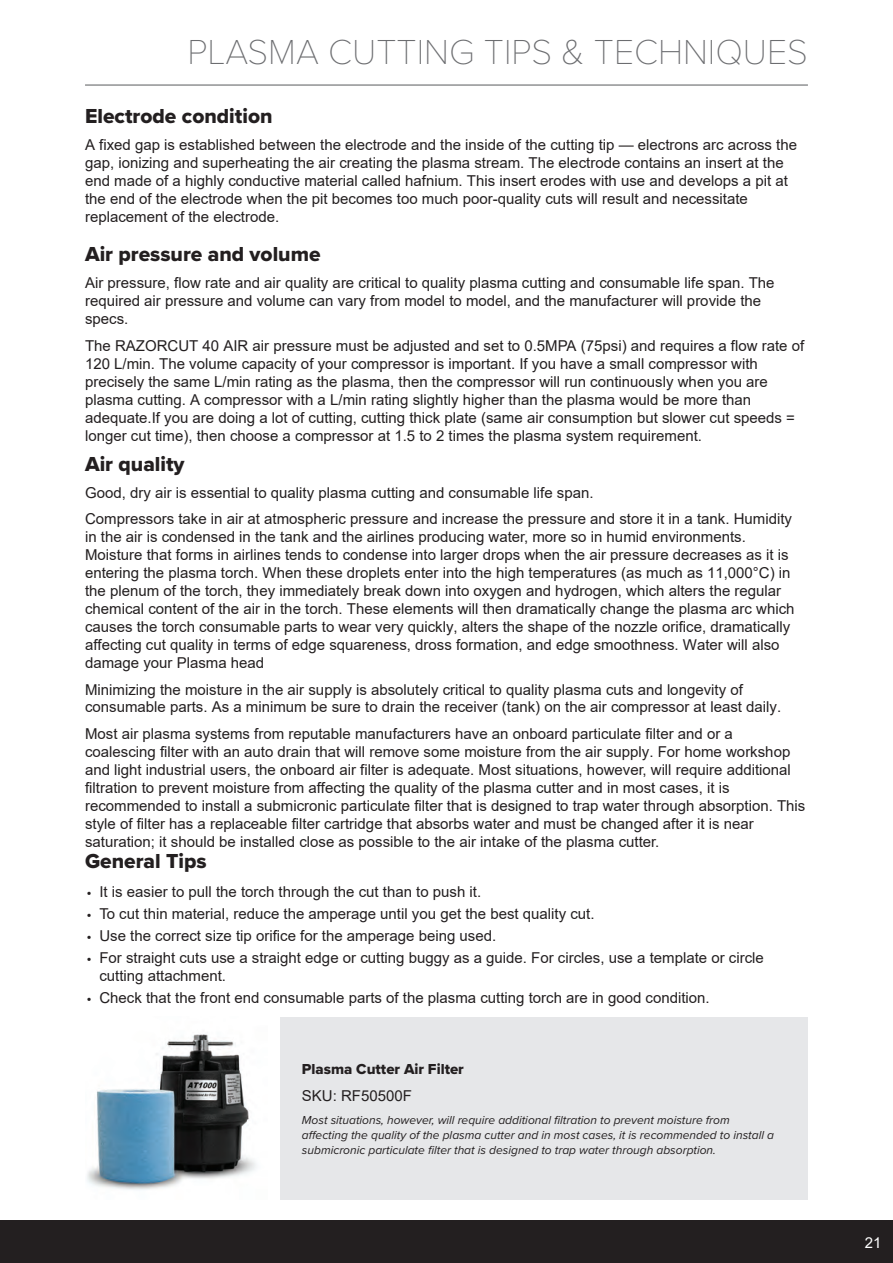
<style>
.page{position:relative;width:893px;height:1263px;background:#fff}
.page>*{position:absolute;margin:0;border:0;box-sizing:border-box;transform-origin:0 0}
.t1{font:100 36px "Proxima Nova T";color:#6c6d70}
.t2{font:21px "Proxima Nova Extrabld";color:#231f20}
.t3{font:15px/18px "Arial";color:#231f20}
.t4{font:15px "Proxima Nova Extrabld";color:#231f20}
.t5{font:15px "Arial";color:#231f20}
.t6{font:15px "Arial";color:#fff}
.t7{font:italic 12px/15px "Proxima Nova";color:#231f20}
.s1{font-family:"Proxima Nova"}
</style>
<div class="page">
<hr style="left:85px;top:84px;width:723px;height:2px;background:#6c6d70">
<img style="left:87px;top:1034px;width:169px;height:156px">
<div style="left:281px;top:1017px;width:527px;height:182px;background:#e6e7e9"></div>
<div style="left:0;top:1220px;width:893px;height:43px;background:#231f20"></div>
<h1 class="t1" style="left:187px;top:25px;width:622px">PLASMA CUTTING TIPS &amp; TECHNIQUES</h1>
<h2 class="t2" style="left:85px;top:100px;width:189px">Electrode condition</h2>
<p class="t3" style="left:85px;top:135px;width:714px">A fixed gap is established between the electrode and the inside of the cutting tip — electrons arc across the gap, ionizing and superheating the air creating the plasma stream. The electrode contains an insert at the end made of a highly conductive material called hafnium. This insert erodes with use and develops a pit at the end of the electrode when the pit becomes too much poor-quality cuts will result and necessitate replacement of the electrode.</p>
<h2 class="t2" style="left:85px;top:238px;width:237px">Air pressure and volume</h2>
<p class="t3" style="left:85px;top:274px;width:691px">Air pressure, flow rate and air quality are critical to quality plasma cutting and consumable life span. The required air pressure and volume can vary from model to model, and the manufacturer will provide the specs.</p>
<p class="t3" style="left:85px;top:336px;width:721px">The RAZORCUT 40 AIR air pressure must be adjusted and set to 0.5MPA (75psi) and requires a flow rate of 120 L/min. The volume capacity of your compressor is important. If you have a small compressor with precisely the same L/min rating as the plasma, then the compressor will run continuously when you are plasma cutting. A compressor with a L/min rating slightly higher than the plasma would be more than adequate.If you are doing a lot of cutting, cutting thick plate (same air consumption but slower cut speeds = longer cut time), then choose a compressor at 1.5 to 2 times the plasma system requirement.</p>
<h2 class="t2" style="left:85px;top:448px;width:101px">Air quality</h2>
<p class="t3" style="left:85px;top:479px;width:708px;line-height:26.5px">Good, dry air is essential to quality plasma cutting and consumable life span.<br>Compressors take in air at atmospheric pressure and increase the pressure and store it in a tank. Humidity</p>
<p class="t3" style="left:85px;top:528px;width:711px">in the air is condensed in the tank and the airlines producing water, more so in humid environments.<br>Moisture that forms in airlines tends to condense into larger drops when the air pressure decreases as it is entering the plasma torch. When these droplets enter into the high temperatures (as much as 11,000°C) in the plenum of the torch, they immediately break down into oxygen and hydrogen, which alters the regular chemical content of the air in the torch. These elements will then dramatically change the plasma arc which causes the torch consumable parts to wear very quickly, alters the shape of the nozzle orifice, dramatically affecting cut quality in terms of edge squareness, dross formation, and edge smoothness. Water will also damage your Plasma head</p>
<p class="t3" style="left:85px;top:680px;width:698px">Minimizing the moisture in the air supply is absolutely critical to quality plasma cuts and longevity of consumable parts. As a minimum be sure to drain the receiver (tank) on the air compressor at least daily.</p>
<p class="t3" style="left:85px;top:724px;width:722px">Most air plasma systems from reputable manufacturers have an onboard particulate filter and or a coalescing filter with an auto drain that will remove some moisture from the air supply. For home workshop and light industrial users, the onboard air filter is adequate. Most situations, however, will require additional filtration to prevent moisture from affecting the quality of the plasma cutter and in most cases, it is recommended to install a submicronic particulate filter that is designed to trap water through absorption. This style of filter has a replaceable filter cartridge that absorbs water and must be changed after it is near saturation; it should be installed close as possible to the air intake of the plasma cutter.</p>
<h2 class="t2" style="left:85px;top:846px;width:123px">General Tips</h2>
<p class="t3" style="left:87px;top:882px;width:396px"><span class="s1">•</span> It is easier to pull the torch through the cut than to push it.</p>
<p class="t3" style="left:87px;top:904px;width:509px"><span class="s1">•</span> To cut thin material, reduce the amperage until you get the best quality cut.</p>
<p class="t3" style="left:87px;top:927px;width:411px"><span class="s1">•</span> Use the correct size tip orifice for the amperage being used.</p>
<p class="t3" style="left:99px;top:949px;width:666px;line-height:17.4px;text-indent:-13px"><span class="s1">•</span> For straight cuts use a straight edge or cutting buggy as a guide. For circles, use a template or circle cutting attachment.</p>
<p class="t3" style="left:87px;top:989px;width:625px"><span class="s1">•</span> Check that the front end consumable parts of the plasma cutting torch are in good condition.</p>
<p class="t4" style="left:302px;top:1058px;width:164px">Plasma Cutter Air Filter</p>
<p class="t5" style="left:302px;top:1085px;width:112px">SKU: RF50500F</p>
<p class="t7" style="left:302px;top:1112px;width:474px">Most situations, however, will require additional filtration to prevent moisture from affecting the quality of the plasma cutter and in most cases, it is recommended to install a submicronic particulate filter that is designed to trap water through absorption.</p>
<p class="t6" style="left:865px;top:1232px;width:18px">21</p>
</div>
